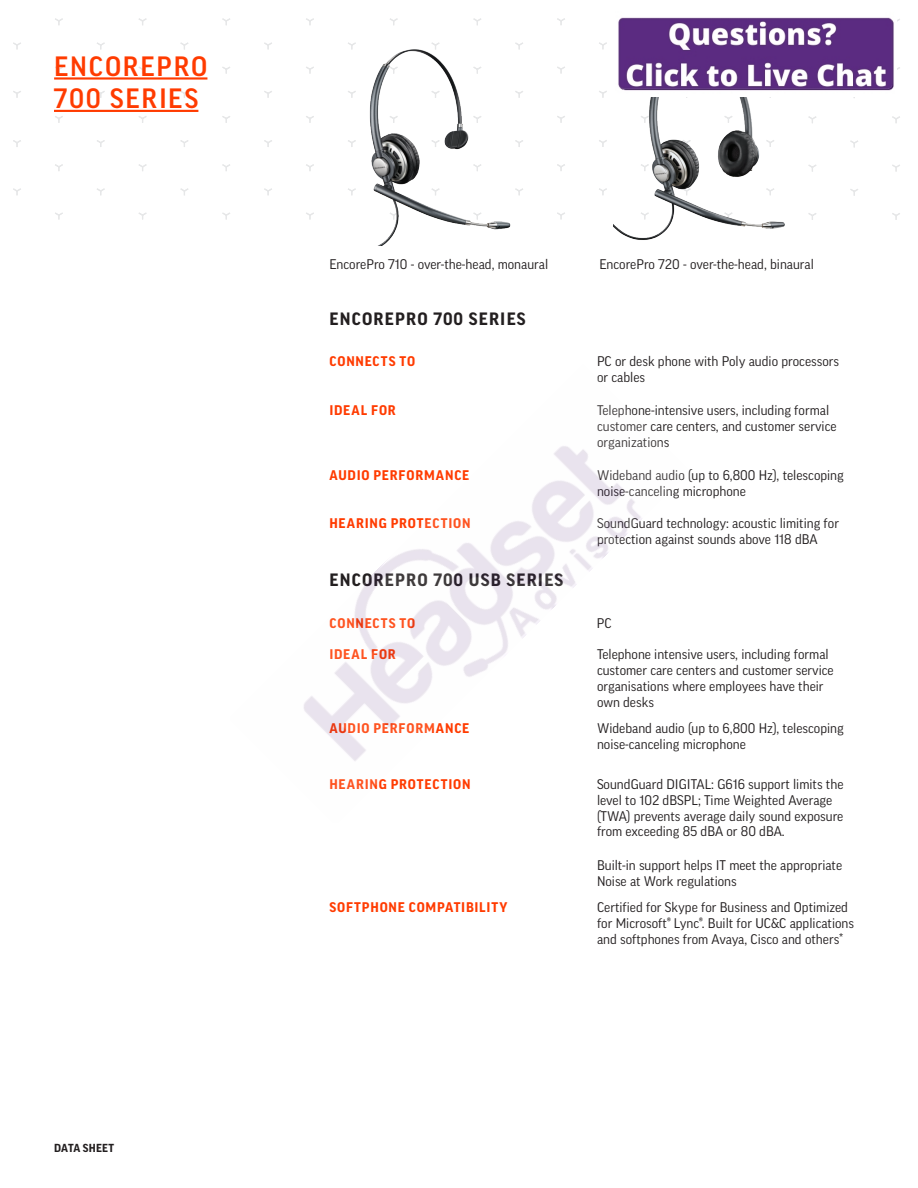
<style>
.page{position:relative;width:918px;height:1188px;background:#fff}
.page>*{position:absolute;margin:0;border:0;box-sizing:border-box;transform-origin:0 0}
.headline{font:500 27px/32.4px "Good Pro";letter-spacing:.065em;color:#ff3b00}
.subhead{font:700 17.25px "Good Pro";letter-spacing:.07em;color:#231f20}
.table_body_text{font:13.5px/15.9px "Good Pro";color:#231f20}
.table_catagory_text{font:700 13.5px "Good Pro";letter-spacing:.06em;color:#ff3b00}
.t1{font:700 11.25px "Good Pro";letter-spacing:.02em;color:#231f20}
</style>
<div class="page">
<svg style="left:55px;top:116px;width:8px;height:6px"></svg>
<svg style="left:138px;top:116px;width:9px;height:6px"></svg>
<svg style="left:13px;top:140px;width:8px;height:6px"></svg>
<svg style="left:97px;top:140px;width:8px;height:6px"></svg>
<svg style="left:139px;top:164px;width:8px;height:7px"></svg>
<svg style="left:97px;top:188px;width:8px;height:7px"></svg>
<svg style="left:55px;top:164px;width:8px;height:7px"></svg>
<svg style="left:13px;top:188px;width:8px;height:7px"></svg>
<svg style="left:55px;top:212px;width:8px;height:7px"></svg>
<svg style="left:138px;top:212px;width:9px;height:7px"></svg>
<svg style="left:180px;top:188px;width:8px;height:7px"></svg>
<svg style="left:180px;top:140px;width:8px;height:6px"></svg>
<svg style="left:222px;top:164px;width:8px;height:7px"></svg>
<svg style="left:222px;top:116px;width:8px;height:6px"></svg>
<svg style="left:222px;top:212px;width:8px;height:7px"></svg>
<svg style="left:264px;top:188px;width:8px;height:7px"></svg>
<svg style="left:264px;top:140px;width:8px;height:6px"></svg>
<svg style="left:55px;top:18px;width:8px;height:7px"></svg>
<svg style="left:139px;top:18px;width:8px;height:7px"></svg>
<svg style="left:222px;top:18px;width:8px;height:7px"></svg>
<svg style="left:13px;top:42px;width:8px;height:7px"></svg>
<svg style="left:97px;top:42px;width:8px;height:7px"></svg>
<svg style="left:138px;top:67px;width:9px;height:6px"></svg>
<svg style="left:97px;top:91px;width:8px;height:6px"></svg>
<svg style="left:55px;top:67px;width:8px;height:6px"></svg>
<svg style="left:13px;top:91px;width:8px;height:6px"></svg>
<svg style="left:180px;top:91px;width:9px;height:6px"></svg>
<svg style="left:180px;top:42px;width:9px;height:7px"></svg>
<svg style="left:222px;top:67px;width:8px;height:6px"></svg>
<svg style="left:264px;top:91px;width:8px;height:6px"></svg>
<svg style="left:264px;top:42px;width:8px;height:7px"></svg>
<svg style="left:892px;top:116px;width:8px;height:7px"></svg>
<svg style="left:850px;top:140px;width:8px;height:7px"></svg>
<svg style="left:892px;top:164px;width:8px;height:7px"></svg>
<svg style="left:850px;top:189px;width:8px;height:6px"></svg>
<svg style="left:892px;top:213px;width:8px;height:6px"></svg>
<svg style="left:557px;top:116px;width:8px;height:6px"></svg>
<svg style="left:599px;top:140px;width:8px;height:6px"></svg>
<svg style="left:599px;top:188px;width:8px;height:7px"></svg>
<svg style="left:557px;top:164px;width:8px;height:6px"></svg>
<svg style="left:557px;top:212px;width:8px;height:7px"></svg>
<svg style="left:557px;top:18px;width:8px;height:7px"></svg>
<svg style="left:599px;top:42px;width:8px;height:7px"></svg>
<svg style="left:599px;top:91px;width:8px;height:6px"></svg>
<svg style="left:557px;top:66px;width:8px;height:7px"></svg>
<svg style="left:306px;top:116px;width:8px;height:6px"></svg>
<svg style="left:306px;top:164px;width:8px;height:7px"></svg>
<svg style="left:306px;top:212px;width:8px;height:7px"></svg>
<svg style="left:306px;top:18px;width:8px;height:7px"></svg>
<svg style="left:390px;top:18px;width:8px;height:7px"></svg>
<svg style="left:473px;top:18px;width:8px;height:7px"></svg>
<svg style="left:306px;top:67px;width:8px;height:6px"></svg>
<hr style="left:54px;top:77px;width:153px;height:3px;background:#ff3b00">
<hr style="left:54px;top:110px;width:144px;height:2px;background:#ff3b00">
<img style="left:348px;top:42px;width:174px;height:204px">
<img style="left:613px;top:97px;width:200px;height:143px">
<img style="left:618px;top:17px;width:276px;height:74px">
<img style="left:304px;top:446px;width:338px;height:315px">
<p class="headline" style="left:54px;top:50px;width:155px">ENCOREPRO<br>700 SERIES</p>
<p class="t1" style="left:54px;top:1142px;width:62px">DATA SHEET</p>
<p class="table_body_text" style="left:329px;top:256px;width:220px">EncorePro 710 - over-the-head, monaural</p>
<p class="table_body_text" style="left:599px;top:256px;width:216px">EncorePro 720 - over-the-head, binaural</p>
<p class="subhead" style="left:329px;top:310px;width:198px">ENCOREPRO 700 SERIES</p>
<p class="table_catagory_text" style="left:329px;top:354px;width:87px">CONNECTS TO</p>
<p class="table_body_text" style="left:597px;top:353px;width:244px">PC or desk phone with Poly audio processors or cables</p>
<p class="table_catagory_text" style="left:329px;top:402px;width:68px">IDEAL FOR</p>
<p class="table_body_text" style="left:597px;top:402px;width:241px">Telephone-intensive users, including formal customer care centers, and customer service organizations</p>
<p class="table_catagory_text" style="left:329px;top:467px;width:141px">AUDIO PERFORMANCE</p>
<p class="table_body_text" style="left:597px;top:467px;width:248px">Wideband audio (up to 6,800 Hz), telescoping noise-canceling microphone</p>
<p class="table_catagory_text" style="left:329px;top:516px;width:143px">HEARING PROTECTION</p>
<p class="table_body_text" style="left:597px;top:515px;width:244px">SoundGuard technology: acoustic limiting for protection against sounds above 118 dBA</p>
<p class="subhead" style="left:329px;top:571px;width:235px">ENCOREPRO 700 USB SERIES</p>
<p class="table_catagory_text" style="left:329px;top:615px;width:87px">CONNECTS TO</p>
<p class="table_body_text" style="left:597px;top:615px;width:16px">PC</p>
<p class="table_catagory_text" style="left:329px;top:647px;width:68px">IDEAL FOR</p>
<p class="table_body_text" style="left:597px;top:646px;width:238px">Telephone intensive users, including formal customer care centers and customer service organisations where employees have their own desks</p>
<p class="table_catagory_text" style="left:329px;top:721px;width:141px">AUDIO PERFORMANCE</p>
<p class="table_body_text" style="left:597px;top:720px;width:248px">Wideband audio (up to 6,800 Hz), telescoping noise-canceling microphone</p>
<p class="table_catagory_text" style="left:329px;top:776px;width:143px">HEARING PROTECTION</p>
<p class="table_body_text" style="left:597px;top:776px;width:248px">SoundGuard DIGITAL: G616 support limits the level to 102 dBSPL; Time Weighted Average (TWA) prevents average daily sound exposure from exceeding 85 dBA or 80 dBA.</p>
<p class="table_body_text" style="left:597px;top:858px;width:247px">Built-in support helps IT meet the appropriate<br>Noise at Work regulations</p>
<p class="table_catagory_text" style="left:329px;top:900px;width:180px">SOFTPHONE COMPATIBILITY</p>
<p class="table_body_text" style="left:597px;top:899px;width:259px">Certified for Skype for Business and Optimized for Microsoft® Lync®. Built for UC&amp;C applications and softphones from Avaya, Cisco and others*</p>
</div>
